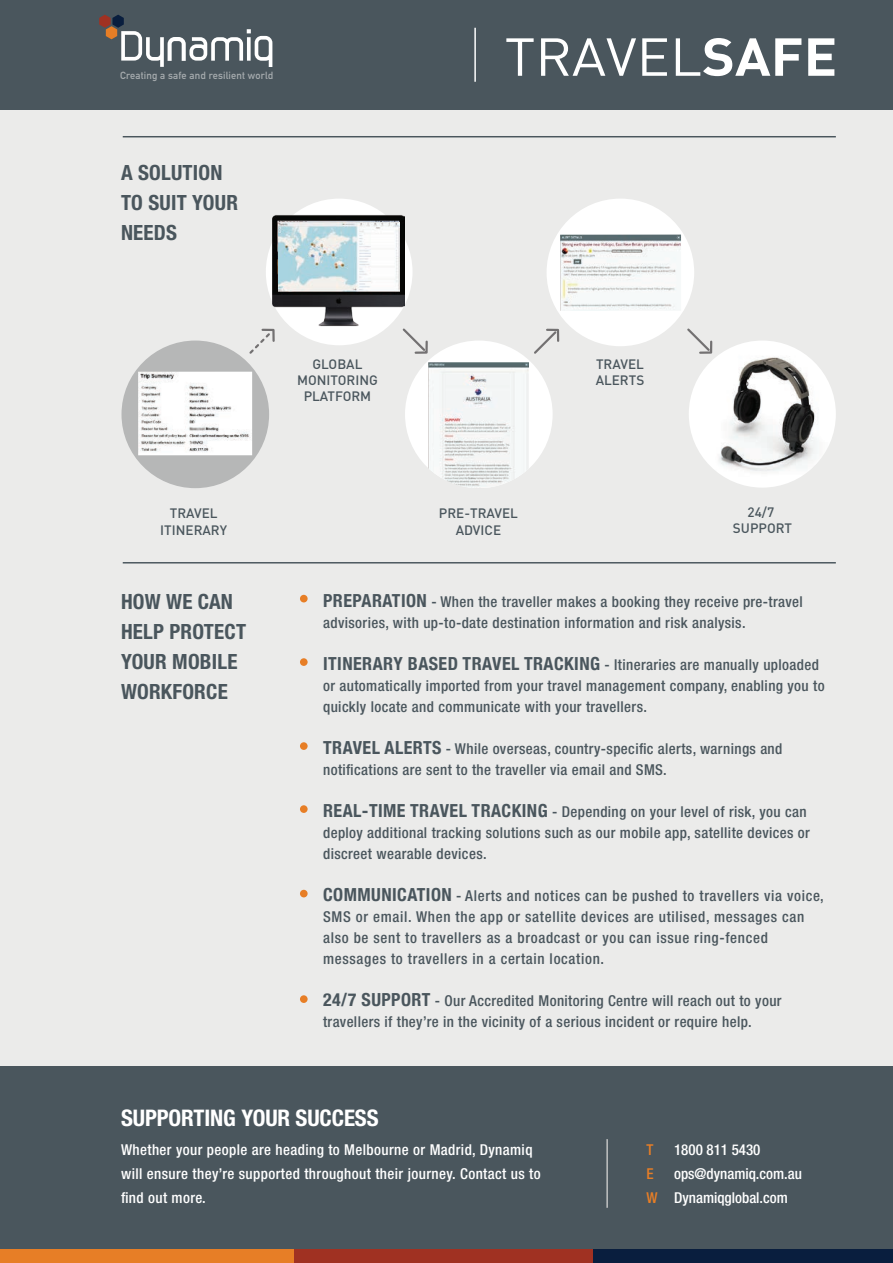
<style>
.page{position:relative;width:893px;height:1263px;background:#fff}
.page>*{position:absolute;margin:0;border:0;box-sizing:border-box;transform-origin:0 0}
.t1{font:52.65px "DINOT Regular";color:#fff;scale:1.06 1}
.t2{font:700 condensed 22.95px "Helvetica Neue LT Std";letter-spacing:-.005em;color:#fff}
.t3{font:700 condensed 21px/30px "Helvetica Neue LT Std";letter-spacing:.01em;color:#4a565d}
.t4{font:500 condensed 15px/21px "Helvetica Neue LT Std";letter-spacing:.025em;color:#4a565d}
.t5{font:500 condensed 15px/21px "Helvetica Neue LT Std";letter-spacing:.045em;color:#4a565d}
.t6{font:500 condensed 15px/24px "Helvetica Neue LT Std";letter-spacing:.025em;color:#fff}
.t7{font:500 condensed 15px/24px "Helvetica Neue LT Std";color:#fff}
.t8{font:500 condensed 15px/24px "Helvetica Neue LT Std";color:#e77e26}
.t9{font:500 13.5px/16.2px "DIN";color:#4a565d;text-align:center}
.t10{font:700 10.2px "DIN Alternate";letter-spacing:.02em;color:#a6abae}
.s1{font-family:"DINOT Bold"}
.s2{font-family:"Helvetica Neue";font-weight:700;font-size:18px}
</style>
<div class="page">
<div style="left:0;top:79px;width:893px;height:1092px;background:#ebebea"></div>
<div style="left:0;top:0;width:893px;height:110px;background:#4a565d"></div>
<div style="left:0;top:1067px;width:893px;height:196px;background:#4a565d"></div>
<hr style="left:123px;top:136px;width:713px;height:1px;background:#4a565d">
<hr style="left:123px;top:562px;width:713px;height:1px;background:#4a565d">
<div style="left:0;top:1249px;width:297px;height:14px;background:#e77e26"></div>
<div style="left:294px;top:1249px;width:300px;height:14px;background:#a03122"></div>
<div style="left:593px;top:1249px;width:300px;height:14px;background:#091e3e"></div>
<hr style="left:606px;top:1139px;width:2px;height:69px;background:#dbd9d8">
<hr style="left:474px;top:28px;width:2px;height:54px;background:#fff">
<svg style="left:99px;top:15px;width:173px;height:52px"></svg>
<div style="left:300px;top:595px;width:8px;height:7px;background:#e77e26;border-radius:50%"></div>
<div style="left:300px;top:658px;width:8px;height:8px;background:#e77e26;border-radius:50%"></div>
<div style="left:300px;top:742px;width:8px;height:8px;background:#e77e26;border-radius:50%"></div>
<div style="left:300px;top:805px;width:8px;height:8px;background:#e77e26;border-radius:50%"></div>
<div style="left:300px;top:890px;width:8px;height:7px;background:#e77e26;border-radius:50%"></div>
<div style="left:300px;top:995px;width:8px;height:8px;background:#e77e26;border-radius:50%"></div>
<div style="left:121px;top:341px;width:148px;height:147px;background:#b6b7b7;border-radius:50%"></div>
<img style="left:138px;top:372px;width:114px;height:83px">
<svg style="left:249px;top:328px;width:26px;height:26px"></svg>
<svg style="left:402px;top:328px;width:26px;height:26px"></svg>
<div style="left:405px;top:341px;width:148px;height:147px;background:#fff;border-radius:50%"></div>
<img style="left:428px;top:362px;width:101px;height:126px">
<div style="left:547px;top:199px;width:147px;height:147px;background:#fff;border-radius:50%"></div>
<img style="left:560px;top:235px;width:121px;height:76px">
<div style="left:266px;top:199px;width:146px;height:146px;background:#fff;border-radius:50%"></div>
<img style="left:273px;top:215px;width:132px;height:112px">
<img style="left:278px;top:223px;width:121px;height:68px">
<img style="left:689px;top:341px;width:147px;height:147px;border-radius:74px">
<svg style="left:534px;top:328px;width:26px;height:26px"></svg>
<svg style="left:687px;top:328px;width:26px;height:26px"></svg>
<p class="t10" style="left:120px;top:68px;width:154px">Creating a safe and resilient world</p>
<h3 class="t3" style="left:121px;top:157px;width:118px">A SOLUTION<br>TO SUIT YOUR<br>NEEDS</h3>
<p class="t9" style="left:297px;top:355px;width:82px">GLOBAL<br>MONITORING<br>PLATFORM</p>
<h1 class="t1" style="left:505px;top:24px;width:315px">TRAVEL<span class="s1">SAFE</span></h1>
<p class="t9" style="left:596px;top:355px;width:50px;text-align:left">TRAVEL<br>ALERTS</p>
<p class="t9" style="left:160px;top:505px;width:68px">TRAVEL<br>ITINERARY</p>
<p class="t9" style="left:439px;top:505px;width:81px">PRE-TRAVEL<br>ADVICE</p>
<p class="t9" style="left:733px;top:503px;width:61px">24/7<br>SUPPORT</p>
<h3 class="t3" style="left:121px;top:586px;width:127px">HOW WE CAN<br>HELP PROTECT<br>YOUR MOBILE<br>WORKFORCE</h3>
<p class="t4" style="left:323px;top:590px;width:481px"><span class="s2">PREPARATION</span> - When the traveller makes a booking they receive pre-travel advisories, with up-to-date destination information and risk analysis.</p>
<p class="t4" style="left:323px;top:653px;width:503px"><span class="s2">ITINERARY BASED TRAVEL TRACKING</span> - Itineraries are manually uploaded or automatically imported from your travel management company, enabling you to quickly locate and communicate with your travellers.</p>
<p class="t4" style="left:323px;top:737px;width:461px"><span class="s2">TRAVEL ALERTS</span> - While overseas, country-specific alerts, warnings and notifications are sent to the traveller via email and SMS.</p>
<p class="t4" style="left:323px;top:800px;width:488px"><span class="s2">REAL-TIME TRAVEL TRACKING</span> - Depending on your level of risk, you can deploy additional tracking solutions such as our mobile app, satellite devices or discreet wearable devices.</p>
<p class="t5" style="left:323px;top:884px;width:502px"><span class="s2">COMMUNICATION</span> - Alerts and notices can be pushed to travellers via voice, SMS or email. When the app or satellite devices are utilised, messages can also be sent to travellers as a broadcast or you can issue ring-fenced messages to travellers in a certain location.</p>
<p class="t4" style="left:323px;top:989px;width:460px"><span class="s2">24/7 SUPPORT</span> - Our Accredited Monitoring Centre will reach out to your travellers if they’re in the vicinity of a serious incident or require help.</p>
<h2 class="t2" style="left:121px;top:1104px;width:259px">SUPPORTING YOUR SUCCESS</h2>
<p class="t6" style="left:121px;top:1137px;width:421px">Whether your people are heading to Melbourne or Madrid, Dynamiq will ensure they’re supported throughout their journey. Contact us to find out more.</p>
<p class="t7" style="left:674px;top:1137px;width:129px">1800 811 5430 ops@dynamiq.com.au<br>Dynamiqglobal.com</p>
<p class="t8" style="left:646px;top:1137px;width:13px">T<br>E<br>W</p>
</div>
